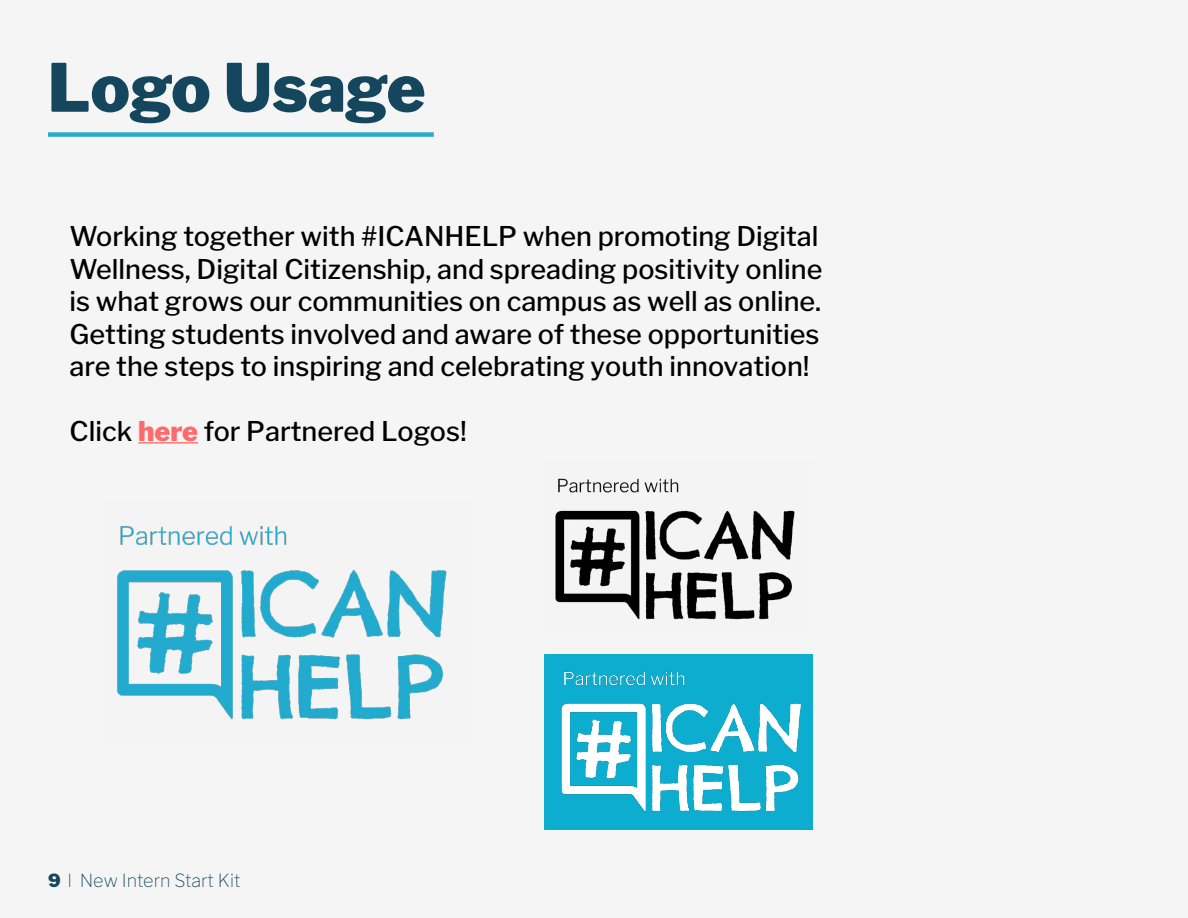
<style>
.page{position:relative;width:1188px;height:918px;background:#f5f5f5}
.page>*{position:absolute;margin:0;border:0;box-sizing:border-box;transform-origin:0 0}
.t1{font:900 66px "Libre Franklin";color:#14475e}
.t2{font:500 27px/32.4px "Libre Franklin";color:#000}
.t3{font:100 18px "Libre Franklin";color:#14475e}
.s1{font-weight:900;color:#ff6b6b}
.s2{font-weight:900}
</style>
<div class="page">
<hr style="left:138px;top:442px;width:60px;height:2px;background:#ff6b6b">
<img style="left:117px;top:526px;width:330px;height:194px">
<img style="left:555px;top:478px;width:240px;height:142px">
<div style="left:544px;top:654px;width:269px;height:176px;background:#0eaed1"></div>
<img style="left:561px;top:671px;width:240px;height:141px">
<div style="left:48px;top:132px;width:386px;height:5px;background:#25abce"></div>
<h1 class="t1" style="left:48px;top:48px;width:379px">Logo Usage</h1>
<p class="t2" style="left:70px;top:220px;width:754px">Working together with #ICANHELP when promoting Digital Wellness, Digital Citizenship, and spreading positivity online is what grows our communities on campus as well as online.<br>Getting students involved and aware of these opportunities are the steps to inspiring and celebrating youth innovation!</p>
<p class="t2" style="left:70px;top:415px;width:399px">Click <span class="s1">here</span> for Partnered Logos!</p>
<p class="t3" style="left:48px;top:870px;width:194px"><span class="s2">9</span> l New Intern Start Kit</p>
</div>
